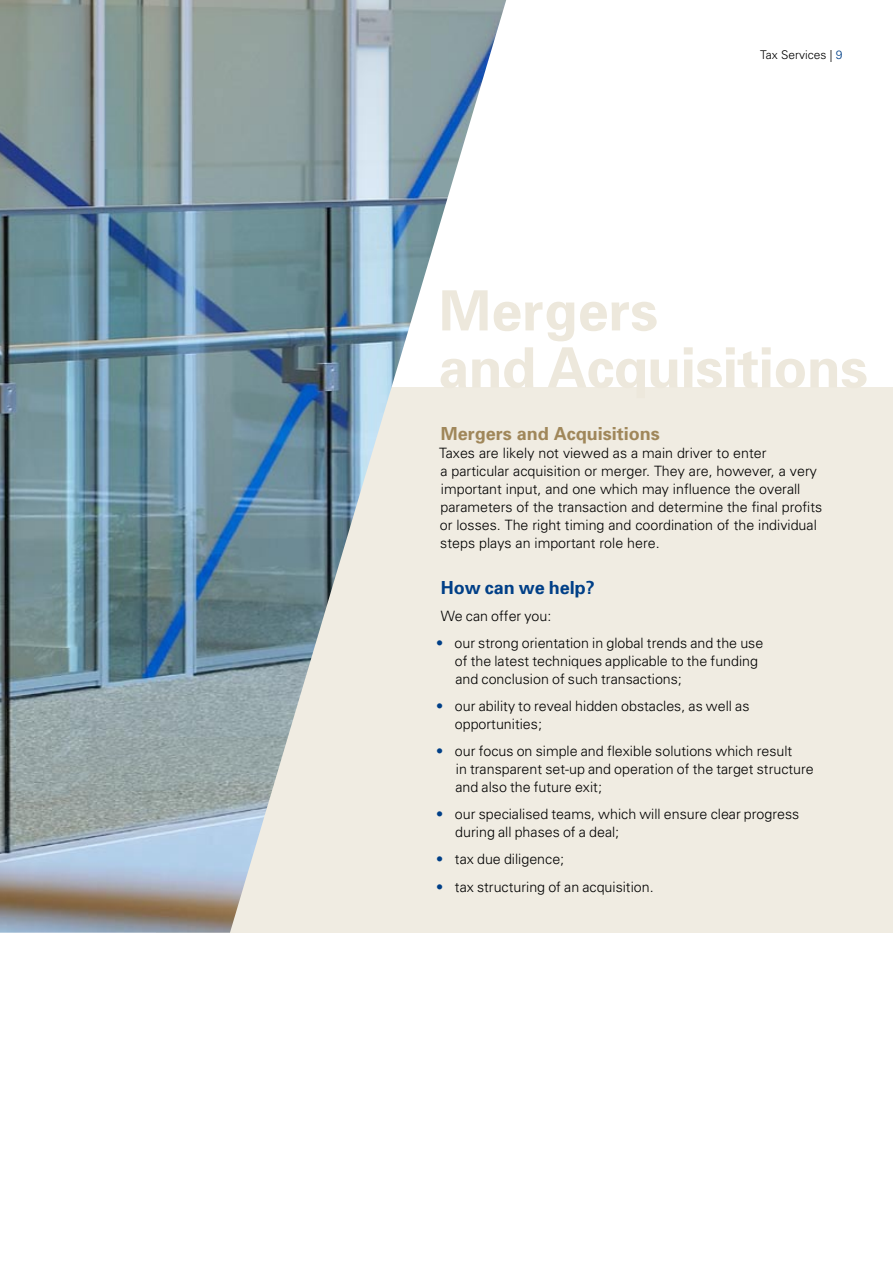
<style>
.page{position:relative;width:893px;height:1263px;background:#fff}
.page>*{position:absolute;margin:0;border:0;box-sizing:border-box;transform-origin:0 0}
.t1{font:700 55.5px/57px "Univers CE";letter-spacing:-.01em;color:#ede8dc}
.t2{font:700 18px "Univers CE";color:#a0875a}
.t3{font:700 18px "Univers CE";color:#003f87}
.t4{font:300 14.25px/18px "Univers CE";color:#000}
.t5{font:300 12px "Univers CE";color:#000}
.s1{color:#003f87}
</style>
<div class="page">
<div style="left:156px;top:387px;width:737px;height:546px;background:#f0ece2"></div>
<img style="left:0;top:0;width:506px;height:933px">
<p class="t5" style="left:760px;top:48px;width:84px">Tax Services | <span class="s1">9</span></p>
<h1 class="t1" style="left:438px;top:283px;width:431px">Mergers<br>and Acquisitions</h1>
<p class="t2" style="left:441px;top:424px;width:221px">Mergers and Acquisitions</p>
<p class="t4" style="left:439px;top:445px;width:385px">Taxes are likely not viewed as a main driver to enter<br>a particular acquisition or merger. They are, however, a very important input, and one which may influence the overall parameters of the transaction and determine the final profits or losses. The right timing and coordination of the individual steps plays an important role here.</p>
<p class="t3" style="left:441px;top:578px;width:156px">How can we help?</p>
<p class="t4" style="left:441px;top:608px;width:112px">We can offer you:</p>
<p class="t4" style="left:455px;top:635px;width:310px;text-indent:-19px"><span class="s1">•</span> our strong orientation in global trends and the use of the latest techniques applicable to the funding and conclusion of such transactions;</p>
<p class="t4" style="left:455px;top:698px;width:296px;text-indent:-19px"><span class="s1">•</span> our ability to reveal hidden obstacles, as well as opportunities;</p>
<p class="t4" style="left:455px;top:743px;width:360px;text-indent:-19px"><span class="s1">•</span> our focus on simple and flexible solutions which result<br>in transparent set-up and operation of the target structure and also the future exit;</p>
<p class="t4" style="left:455px;top:806px;width:346px;text-indent:-19px"><span class="s1">•</span> our specialised teams, which will ensure clear progress during all phases of a deal;</p>
<p class="t4" style="left:436px;top:851px;width:130px"><span class="s1">•</span> tax due diligence;</p>
<p class="t4" style="left:436px;top:878px;width:219px"><span class="s1">•</span> tax structuring of an acquisition.</p>
</div>
